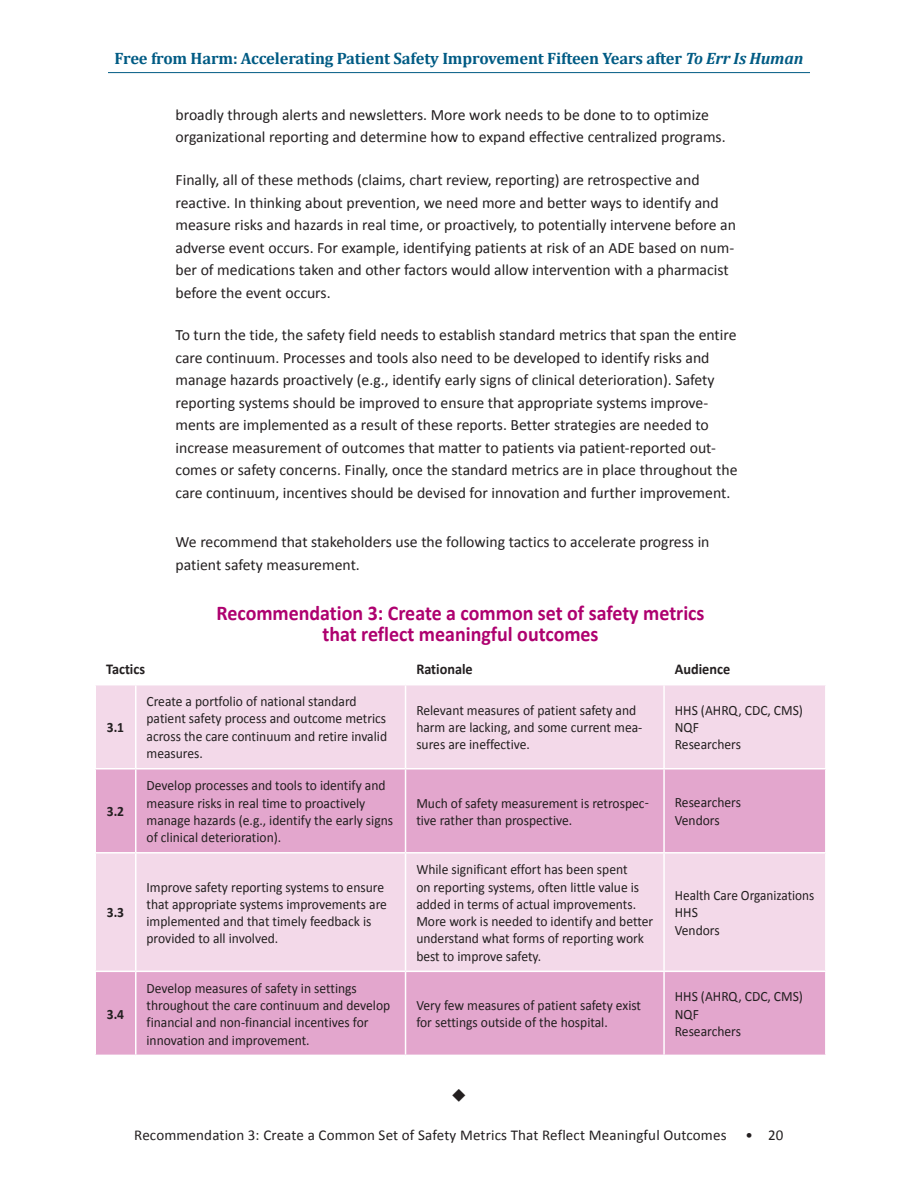
<style>
.page{position:relative;width:918px;height:1188px;background:#fff}
.page>*{position:absolute;margin:0;border:0;box-sizing:border-box;transform-origin:0 0}
.t1{font:700 21px/21px "Calibri";color:#ae006f;text-align:center;scale:.95 1}
.t2{font:700 16.5px "Cambria";letter-spacing:-.01em;color:#005b84}
.t3{font:15.75px/22.5px "Calibri";color:#231f20}
.t4{font:15px "Calibri";letter-spacing:.01em;color:#231f20}
.t5{font:700 15px "Calibri";color:#231f20;scale:.95 1}
.t6{font:14.25px/17.2px "Calibri";color:#231f20;scale:.95 1}
.t7{font:14.25px/17.2px "Calibri";color:#231f20;scale:.93 1}
.t8{font:700 14.25px "Calibri";color:#231f20;scale:.95 1}
.s1{font-style:italic}
</style>
<div class="page">
<hr style="left:108px;top:72px;width:702px;height:1px;background:#005b84">
<div style="left:96px;top:685px;width:729px;height:83px;background:#f3d9e9"></div>
<svg style="left:96px;top:770px;width:729px;height:285px;background:#e9bbd8"></svg>
<hr style="left:135px;top:685px;width:1px;height:83px;background:#fff">
<hr style="left:405px;top:685px;width:1px;height:83px;background:#fff">
<hr style="left:663px;top:685px;width:2px;height:83px;background:#fff">
<hr style="left:135px;top:770px;width:1px;height:82px;background:#fff">
<hr style="left:405px;top:770px;width:1px;height:82px;background:#fff">
<hr style="left:663px;top:770px;width:2px;height:82px;background:#fff">
<hr style="left:94px;top:852px;width:42px;height:2px;background:#fff">
<hr style="left:136px;top:852px;width:270px;height:2px;background:#fff">
<hr style="left:135px;top:854px;width:1px;height:117px;background:#fff">
<hr style="left:406px;top:852px;width:258px;height:2px;background:#fff">
<hr style="left:405px;top:854px;width:1px;height:117px;background:#fff">
<hr style="left:664px;top:852px;width:163px;height:2px;background:#fff">
<hr style="left:663px;top:854px;width:2px;height:117px;background:#fff">
<hr style="left:94px;top:971px;width:42px;height:1px;background:#fff">
<hr style="left:136px;top:971px;width:270px;height:1px;background:#fff">
<hr style="left:135px;top:972px;width:1px;height:83px;background:#fff">
<hr style="left:406px;top:971px;width:258px;height:1px;background:#fff">
<hr style="left:405px;top:972px;width:1px;height:83px;background:#fff">
<hr style="left:664px;top:971px;width:163px;height:1px;background:#fff">
<hr style="left:663px;top:972px;width:2px;height:83px;background:#fff">
<p class="t2" style="left:115px;top:47px;width:690px">Free from Harm: Accelerating Patient Safety Improvement Fifteen Years after <span class="s1">To Err Is Human</span></p>
<p class="t3" style="left:176px;top:103px;width:552px">broadly through alerts and newsletters. More work needs to be done to to optimize organizational reporting and determine how to expand effective centralized programs.</p>
<p class="t3" style="left:176px;top:169px;width:562px">Finally, all of these methods (claims, chart review, reporting) are retrospective and reactive. In thinking about prevention, we need more and better ways to identify and measure risks and hazards in real time, or proactively, to potentially intervene before an adverse event occurs. For example, identifying patients at risk of an ADE based on num&shy;ber of medications taken and other factors would allow intervention with a pharmacist before the event occurs.</p>
<p class="t3" style="left:176px;top:324px;width:564px">To turn the tide, the safety field needs to establish standard metrics that span the entire care continuum. Processes and tools also need to be developed to identify risks and manage hazards proactively (e.g., identify early signs of clinical deterioration). Safety reporting systems should be improved to ensure that appropriate systems improve&shy;ments are implemented as a result of these reports. Better strategies are needed to increase measurement of outcomes that matter to patients via patient-reported out&shy;comes or safety concerns. Finally, once the standard metrics are in place throughout the care continuum, incentives should be devised for innovation and further improvement.</p>
<p class="t3" style="left:176px;top:531px;width:536px">We recommend that stakeholders use the following tactics to accelerate progress in patient safety measurement.</p>
<h1 class="t1" style="left:216px;top:603px;width:515px">Recommendation 3: Create a common set of safety metrics that reflect meaningful outcomes</h1>
<p class="t5" style="left:106px;top:659px;width:43px">Tactics</p>
<p class="t5" style="left:416px;top:659px;width:61px">Rationale</p>
<p class="t5" style="left:675px;top:659px;width:60px">Audience</p>
<p class="t8" style="left:107px;top:718px;width:20px">3.1</p>
<p class="t8" style="left:107px;top:802px;width:20px">3.2</p>
<p class="t8" style="left:107px;top:904px;width:20px">3.3</p>
<p class="t8" style="left:107px;top:1005px;width:20px">3.4</p>
<p class="t6" style="left:147px;top:693px;width:255px">Create a portfolio of national standard patient safety process and outcome metrics across the care continuum and retire invalid measures.</p>
<p class="t6" style="left:416px;top:702px;width:239px">Relevant measures of patient safety and harm are lacking, and some current mea&shy;sures are ineffective.</p>
<p class="t6" style="left:675px;top:702px;width:136px">HHS (AHRQ, CDC, CMS)<br>NQF<br>Researchers</p>
<p class="t6" style="left:147px;top:777px;width:261px">Develop processes and tools to identify and measure risks in real time to proactively manage hazards (e.g., identify the early signs of clinical deterioration).</p>
<p class="t6" style="left:147px;top:878px;width:255px">Improve safety reporting systems to ensure that appropriate systems improvements are implemented and that timely feedback is provided to all involved.</p>
<p class="t6" style="left:147px;top:980px;width:258px">Develop measures of safety in settings throughout the care continuum and develop financial and non-financial incentives for innovation and improvement.</p>
<p class="t6" style="left:416px;top:794px;width:246px">Much of safety measurement is retrospec&shy;tive rather than prospective.</p>
<p class="t6" style="left:675px;top:794px;width:71px">Researchers<br>Vendors</p>
<p class="t6" style="left:416px;top:861px;width:251px">While significant effort has been spent<br>on reporting systems, often little value is added in terms of actual improvements.<br>More work is needed to identify and better understand what forms of reporting work best to improve safety.</p>
<p class="t7" style="left:675px;top:887px;width:151px">Health Care Organizations<br>HHS<br>Vendors</p>
<p class="t6" style="left:416px;top:997px;width:238px">Very few measures of patient safety exist for settings outside of the hospital.</p>
<p class="t6" style="left:675px;top:988px;width:136px">HHS (AHRQ, CDC, CMS)<br>NQF<br>Researchers</p>
<p class="t4" style="left:134px;top:1125px;width:594px">Recommendation 3: Create a Common Set of Safety Metrics That Reflect Meaningful Outcomes</p>
<p class="t4" style="left:745px;top:1125px;width:40px">• 20</p>
</div>
